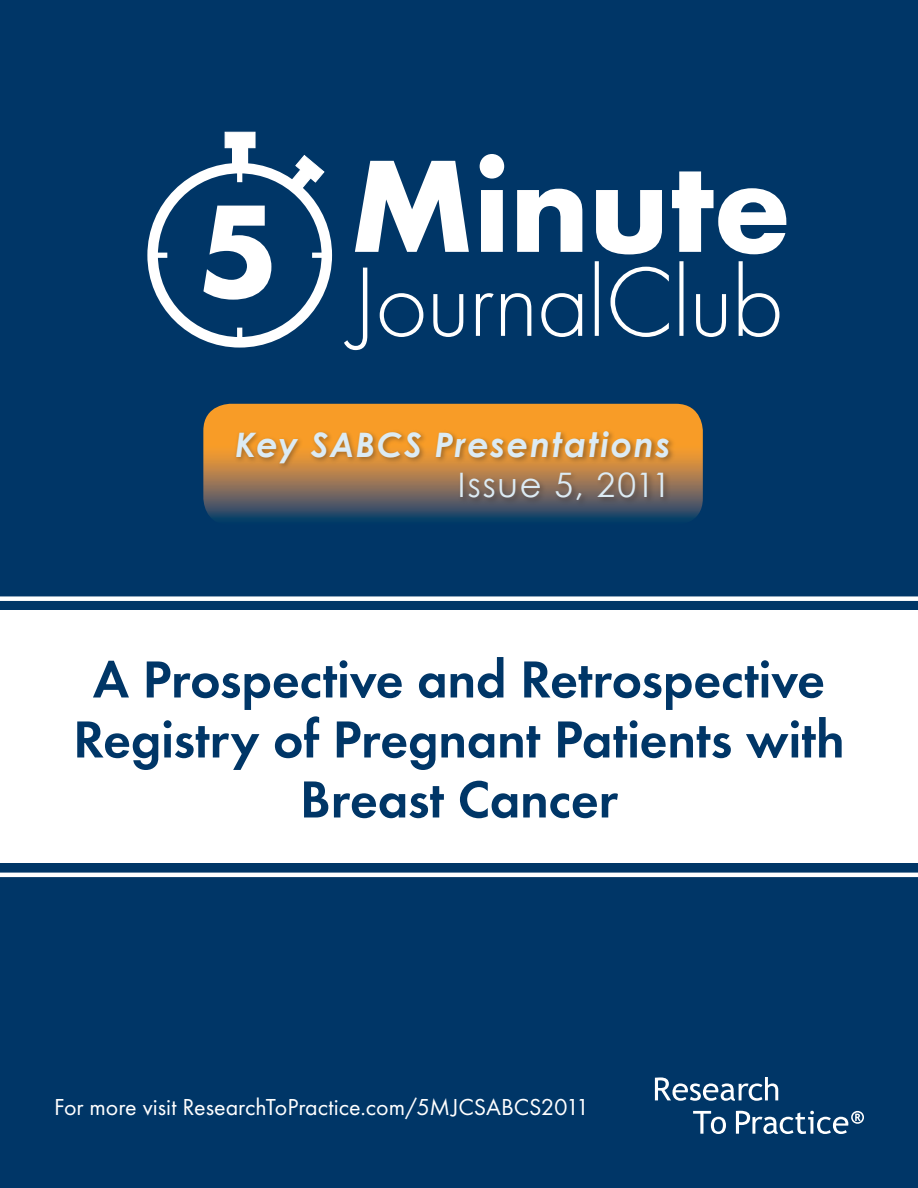
<style>
.page{position:relative;width:918px;height:1188px;background:#003667}
.page>*{position:absolute;margin:0;border:0;box-sizing:border-box;transform-origin:0 0}
.t1{font:600 54px/60px "Futura T";letter-spacing:-.005em;color:#003667;text-align:center}
.t2{font:italic 700 33.75px "Century Gothic";letter-spacing:.045em;color:#dcebf4}
.t3{font:33.75px "Century Gothic";letter-spacing:.05em;color:#dcebf4}
.t4{font:24px "Futura T";color:#fff}
</style>
<div class="page">
<div style="left:233px;top:136px;width:14px;height:31px;background:#fff"></div>
<div style="left:232px;top:136px;width:16px;height:32px;border:1px solid #fff"></div>
<div style="left:225px;top:132px;width:30px;height:16px;background:#fff"></div>
<div style="left:225px;top:132px;width:31px;height:16px;border:1px solid #fff"></div>
<svg style="left:289px;top:155px;width:36px;height:37px"></svg>
<svg style="left:312px;top:252px;width:9px;height:6px"></svg>
<svg style="left:234px;top:327px;width:11px;height:10px"></svg>
<svg style="left:237px;top:174px;width:6px;height:9px"></svg>
<svg style="left:158px;top:252px;width:10px;height:6px"></svg>
<div style="left:147px;top:163px;width:185px;height:185px;border:10px solid #fff;border-radius:50%"></div>
<svg style="left:203px;top:206px;width:68px;height:94px"></svg>
<svg style="left:355px;top:161px;width:114px;height:91px"></svg>
<svg style="left:480px;top:154px;width:24px;height:98px"></svg>
<svg style="left:517px;top:189px;width:65px;height:63px"></svg>
<svg style="left:596px;top:190px;width:66px;height:64px"></svg>
<svg style="left:672px;top:171px;width:114px;height:83px"></svg>
<svg style="left:344px;top:268px;width:23px;height:82px"></svg>
<svg style="left:380px;top:293px;width:43px;height:44px"></svg>
<svg style="left:433px;top:294px;width:30px;height:43px"></svg>
<svg style="left:476px;top:293px;width:18px;height:43px"></svg>
<svg style="left:501px;top:293px;width:30px;height:43px"></svg>
<svg style="left:541px;top:293px;width:41px;height:44px"></svg>
<svg style="left:595px;top:261px;width:4px;height:75px"></svg>
<svg style="left:611px;top:267px;width:58px;height:70px"></svg>
<div style="left:679px;top:261px;width:5px;height:75px;background:#fff"></div>
<svg style="left:696px;top:294px;width:30px;height:43px"></svg>
<svg style="left:739px;top:261px;width:40px;height:76px"></svg>
<div style="left:0;top:611px;width:918px;height:252px;background:#fff"></div>
<svg style="left:655px;top:1077px;width:123px;height:24px"></svg>
<svg style="left:693px;top:1111px;width:33px;height:23px"></svg>
<svg style="left:736px;top:1111px;width:128px;height:23px"></svg>
<hr style="left:0;top:873px;width:918px;height:4px;background:#fff">
<div style="left:0;top:596px;width:918px;height:5px;background:#fff"></div>
<svg style="left:203px;top:404px;width:500px;height:115px;background:#b4803d"></svg>
<div style="left:233px;top:429px;width:443px;height:79px;background:#231f20;opacity:.4"></div>
<p class="t2" style="left:235px;top:423px;width:437px">Key SABCS Presentations</p>
<p class="t3" style="left:458px;top:465px;width:214px">Issue 5, 2011</p>
<p class="t1" style="left:73px;top:649px;width:773px">A Prospective and Retrospective<br>Registry of Pregnant Patients with<br>Breast Cancer</p>
<p class="t4" style="left:54px;top:1093px;width:537px">For more visit ResearchToPractice.com/5MJCSABCS2011</p>
</div>
